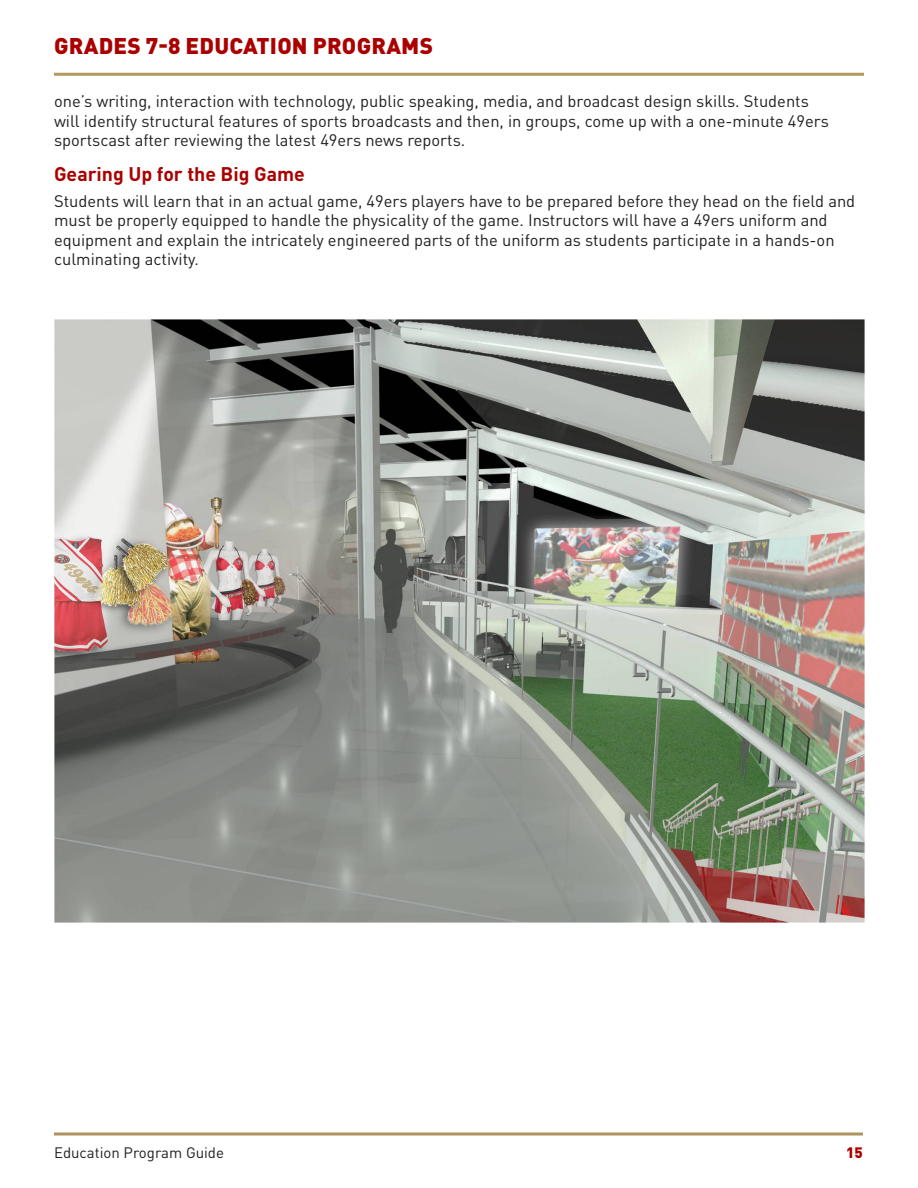
<style>
.page{position:relative;width:918px;height:1188px;background:#fff}
.page>*{position:absolute;margin:0;border:0;box-sizing:border-box;transform-origin:0 0}
.BODY{font:900 22.5px "DINOT";letter-spacing:.01em;color:#ab0000}
.BODY-2{font:700 19.5px "DINOT";color:#ab0000}
.BODY-3{font:16.5px/19.5px "DINOT";color:#231f20}
.t1{font:15px "DINOT";color:#231f20}
.t2{font:900 15px "DINOT";color:#a00}
</style>
<div class="page">
<svg style="left:54px;top:1132px;width:809px;height:4px;background:#c2ad85"></svg>
<hr style="left:54px;top:73px;width:810px;height:3px;background:#b3995c">
<img style="left:54px;top:320px;width:810px;height:602px">
<p class="BODY" style="left:54px;top:31px;width:380px">GRADES 7-8 EDUCATION PROGRAMS</p>
<p class="BODY-3" style="left:54px;top:91px;width:776px">one’s writing, interaction with technology, public speaking, media, and broadcast design skills. Students will identify structural features of sports broadcasts and then, in groups, come up with a one-minute 49ers sportscast after reviewing the latest 49ers news reports.</p>
<p class="BODY-2" style="left:54px;top:161px;width:252px">Gearing Up for the Big Game</p>
<p class="BODY-3" style="left:54px;top:191px;width:803px">Students will learn that in an actual game, 49ers players have to be prepared before they head on the field and must be properly equipped to handle the physicality of the game. Instructors will have a 49ers uniform and equipment and explain the intricately engineered parts of the uniform as students participate in a hands-on culminating activity.</p>
<p class="t1" style="left:54px;top:1144px;width:172px">Education Program Guide</p>
<p class="t2" style="left:846px;top:1143px;width:18px">15</p>
</div>
